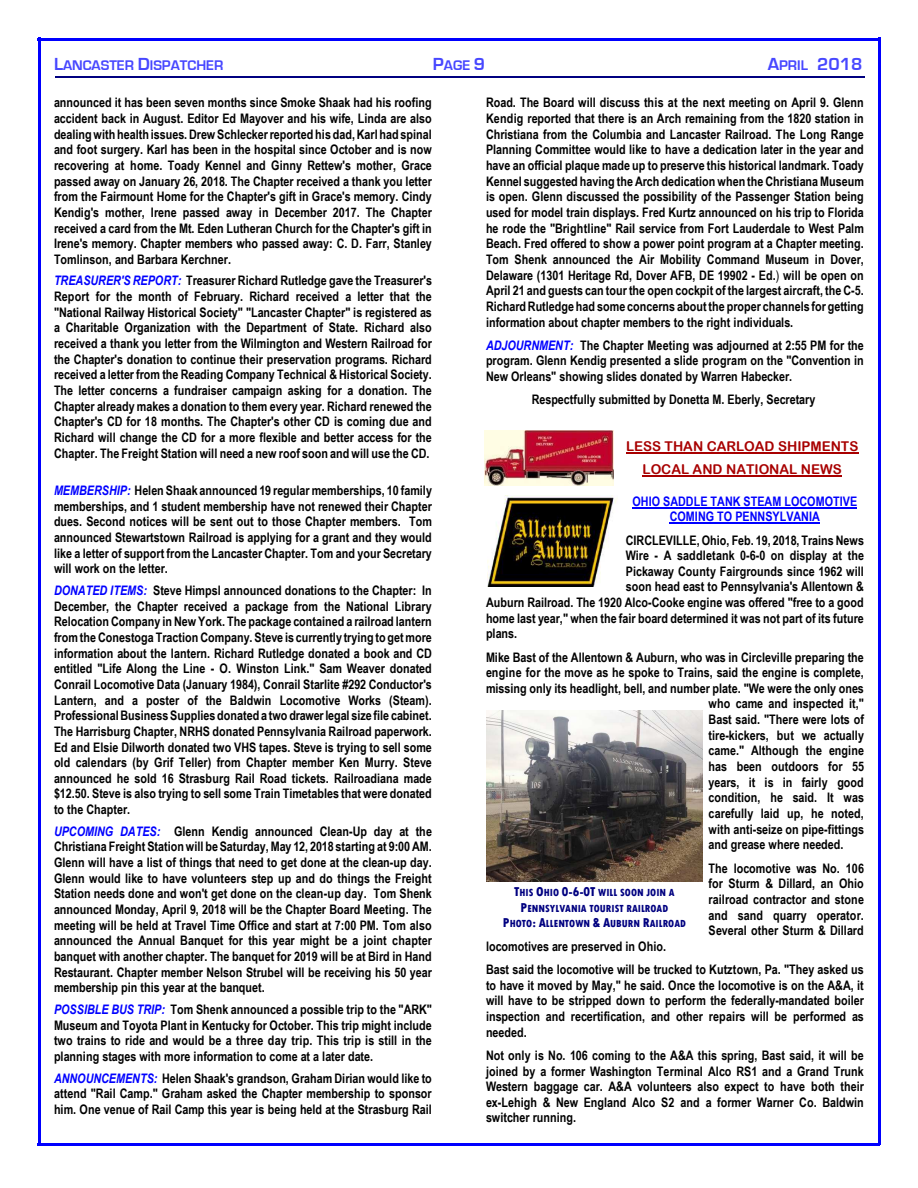
<style>
.page{position:relative;width:918px;height:1188px;background:#fff}
.page>*{position:absolute;margin:0;border:0;box-sizing:border-box;transform-origin:0 0}
.t1{font:700 18px "Eurostile";color:#4747ff}
.t2{font:700 14.4px "Eurostile";color:#4747ff}
.t3{font:13.5px/23.1px "Arial Rounded MT Bold";color:#a80000;text-align:center}
.t4{font:700 13.2px/15.6px "Arial Narrow";color:#000;text-align:justify}
.t5{font:700 13.2px/15.6px "Arial Narrow";color:#00f;text-align:center}
.t6{font:800 10.8px/15.9px "Tw Cen MT Condensed";color:#000080;text-align:center}
.s1{font-size:18px}
.s2{font-size:14.4px}
.s3{font-style:italic;color:#00f}
.s4{font-weight:400}
.s5{font-size:13.5px}
</style>
<div class="page">
<hr style="left:38px;top:38px;width:2px;height:1107px;background:#00f">
<hr style="left:878px;top:38px;width:3px;height:1107px;background:#00f">
<hr style="left:38px;top:38px;width:842px;height:2px;background:#00f">
<hr style="left:38px;top:1143px;width:842px;height:3px;background:#00f">
<hr style="left:55px;top:76px;width:810px;height:2px;background:#000080">
<hr style="left:626px;top:453px;width:232px;height:1px;background:#a80000">
<hr style="left:643px;top:476px;width:199px;height:1px;background:#a80000">
<hr style="left:633px;top:507px;width:224px;height:1px;background:#00f">
<hr style="left:670px;top:523px;width:150px;height:1px;background:#00f">
<img style="left:484px;top:430px;width:130px;height:55px">
<img style="left:488px;top:496px;width:129px;height:90px">
<img style="left:487px;top:710px;width:215px;height:171px">
<p class="t2" style="left:54px;top:57px;width:171px"><span class="s1">L</span>ANCASTER <span class="s1">D</span>ISPATCHER</p>
<p class="t2" style="left:433px;top:57px;width:54px"><span class="s1">P</span>AGE <span class="s1">9</span></p>
<h1 class="t1" style="left:768px;top:54px;width:96px">A<span class="s2">PRIL</span> 2018</h1>
<p class="t4" style="left:54px;top:95px;width:379px">announced it has been seven months since Smoke Shaak had his roofing accident back in August. Editor Ed Mayover and his wife, Linda are also dealing with health issues. Drew Schlecker reported his dad, Karl had spinal and foot surgery. Karl has been in the hospital since October and is now recovering at home. Toady Kennel and Ginny Rettew's mother, Grace passed away on January 26, 2018. The Chapter received a thank you letter from the Fairmount Home for the Chapter's gift in Grace's memory. Cindy Kendig's mother, Irene passed away in December 2017. The Chapter received a card from the Mt. Eden Lutheran Church for the Chapter's gift in Irene's memory. Chapter members who passed away: C. D. Farr, Stanley Tomlinson, and Barbara Kerchner.</p>
<p class="t4" style="left:54px;top:273px;width:380px"><span class="s3">TREASURER'S REPORT:</span> Treasurer Richard Rutledge gave the Treasurer's Report for the month of February. Richard received a letter that the "National Railway Historical Society" "Lancaster Chapter" is registered as a Charitable Organization with the Department of State. Richard also received a thank you letter from the Wilmington and Western Railroad for the Chapter's donation to continue their preservation programs. Richard received a letter from the Reading Company Technical &amp; Historical Society.<br>The letter concerns a fundraiser campaign asking for a donation. The Chapter already makes a donation to them every year. Richard renewed the Chapter's CD for 18 months. The Chapter's other CD is coming due and Richard will change the CD for a more flexible and better access for the Chapter. The Freight Station will need a new roof soon and will use the CD.</p>
<p class="t4" style="left:54px;top:482px;width:379px"><span class="s3">MEMBERSHIP:</span> Helen Shaak announced 19 regular memberships, 10 family memberships, and 1 student membership have not renewed their Chapter dues. Second notices will be sent out to those Chapter members. Tom announced Stewartstown Railroad is applying for a grant and they would like a letter of support from the Lancaster Chapter. Tom and your Secretary will work on the letter.</p>
<p class="t4" style="left:54px;top:582px;width:379px"><span class="s3">DONATED ITEMS:</span> Steve Himpsl announced donations to the Chapter: In December, the Chapter received a package from the National Library Relocation Company in New York. The package contained a railroad lantern from the Conestoga Traction Company. Steve is currently trying to get more information about the lantern. Richard Rutledge donated a book and CD entitled "Life Along the Line - O. Winston Link." Sam Weaver donated Conrail Locomotive Data (January 1984), Conrail Starlite #292 Conductor's Lantern, and a poster of the Baldwin Locomotive Works (Steam).<br>Professional Business Supplies donated a two drawer legal size file cabinet.<br>The Harrisburg Chapter, NRHS donated Pennsylvania Railroad paperwork.<br>Ed and Elsie Dilworth donated two VHS tapes. Steve is trying to sell some old calendars (by Grif Teller) from Chapter member Ken Murry. Steve announced he sold 16 Strasburg Rail Road tickets. Railroadiana made $12.50. Steve is also trying to sell some Train Timetables that were donated to the Chapter.</p>
<p class="t4" style="left:54px;top:823px;width:379px"><span class="s3">UPCOMING DATES:</span> Glenn Kendig announced Clean-Up day at the Christiana Freight Station will be Saturday, May 12, 2018 starting at 9:00 AM.<br>Glenn will have a list of things that need to get done at the clean-up day.<br>Glenn would like to have volunteers step up and do things the Freight Station needs done and won't get done on the clean-up day. Tom Shenk announced Monday, April 9, 2018 will be the Chapter Board Meeting. The meeting will be held at Travel Time Office and start at 7:00 PM. Tom also announced the Annual Banquet for this year might be a joint chapter banquet with another chapter. The banquet for 2019 will be at Bird in Hand Restaurant. Chapter member Nelson Strubel will be receiving his 50 year membership pin this year at the banquet.</p>
<p class="t4" style="left:54px;top:1001px;width:380px"><span class="s3">POSSIBLE BUS TRIP:</span> Tom Shenk announced a possible trip to the "ARK" Museum and Toyota Plant in Kentucky for October. This trip might include two trains to ride and would be a three day trip. This trip is still in the planning stages with more information to come at a later date.</p>
<p class="t4" style="left:54px;top:1070px;width:379px"><span class="s3">ANNOUNCEMENTS:</span> Helen Shaak's grandson, Graham Dirian would like to attend "Rail Camp." Graham asked the Chapter membership to sponsor him. One venue of Rail Camp this year is being held at the Strasburg Rail</p>
<p class="t4" style="left:486px;top:95px;width:379px">Road. The Board will discuss this at the next meeting on April 9. Glenn Kendig reported that there is an Arch remaining from the 1820 station in Christiana from the Columbia and Lancaster Railroad. The Long Range Planning Committee would like to have a dedication later in the year and have an official plaque made up to preserve this historical landmark. Toady Kennel suggested having the Arch dedication when the Christiana Museum is open. Glenn discussed the possibility of the Passenger Station being used for model train displays. Fred Kurtz announced on his trip to Florida he rode the "Brightline" Rail service from Fort Lauderdale to West Palm Beach. Fred offered to show a power point program at a Chapter meeting.<br>Tom Shenk announced the Air Mobility Command Museum in Dover, Delaware (1301 Heritage Rd, Dover AFB, DE 19902 - Ed.<span class="s4">)</span> will be open on April 21 and guests can tour the open cockpit of the largest aircraft, the C-5.<br>Richard Rutledge had some concerns about the proper channels for getting information about chapter members to the right individuals.</p>
<p class="t4" style="left:486px;top:337px;width:379px"><span class="s3">ADJOURNMENT:</span> The Chapter Meeting was adjourned at 2:55 PM for the program. Glenn Kendig presented a slide program on the "Convention in New Orleans" showing slides donated by Warren Habecker.</p>
<p class="t4" style="left:532px;top:392px;width:285px">Respectfully submitted by Donetta M. Eberly, Secretary</p>
<p class="t3" style="left:626px;top:434px;width:234px">LESS THAN CARLOAD SHIPMENTS<br>LOCAL AND NATIONAL NEWS</p>
<p class="t5" style="left:633px;top:493px;width:226px">OHIO SADDLE TANK STEAM LOCOMOTIVE<br>COMING TO PENNSYLVANIA</p>
<p class="t4" style="left:626px;top:532px;width:240px">CIRCLEVILLE, Ohio, Feb. 19, 2018, Trains News</p>
<p class="t4" style="left:626px;top:548px;width:240px">Wire - A saddletank 0-6-0 on display at the</p>
<p class="t4" style="left:626px;top:563px;width:240px">Pickaway County Fairgrounds since 1962 will</p>
<p class="t4" style="left:626px;top:579px;width:240px">soon head east to Pennsylvania's Allentown &amp;</p>
<p class="t4" style="left:486px;top:595px;width:379px">Auburn Railroad. The 1920 Alco-Cooke engine was offered "free to a good</p>
<p class="t4" style="left:486px;top:610px;width:379px">home last year," when the fair board determined it was not part of its future</p>
<p class="t4" style="left:486px;top:626px;width:33px">plans.</p>
<p class="t4" style="left:486px;top:649px;width:379px">Mike Bast of the Allentown &amp; Auburn, who was in Circleville preparing the</p>
<p class="t4" style="left:486px;top:665px;width:379px">engine for the move as he spoke to Trains, said the engine is complete,</p>
<p class="t4" style="left:486px;top:680px;width:379px">missing only its headlight, bell, and number plate. "We were the only ones</p>
<p class="t4" style="left:709px;top:696px;width:157px">who came and inspected it,"</p>
<p class="t4" style="left:709px;top:712px;width:157px">Bast said. "There were lots of</p>
<p class="t4" style="left:709px;top:727px;width:157px">tire-kickers, but we actually</p>
<p class="t4" style="left:709px;top:743px;width:157px">came." Although the engine</p>
<p class="t4" style="left:709px;top:759px;width:157px">has been outdoors for 55</p>
<p class="t4" style="left:709px;top:774px;width:157px">years, it is in fairly good</p>
<p class="t4" style="left:709px;top:790px;width:157px">condition, he said. It was</p>
<p class="t4" style="left:709px;top:806px;width:157px">carefully laid up, he noted,</p>
<p class="t4" style="left:709px;top:821px;width:157px">with anti-seize on pipe-fittings</p>
<p class="t4" style="left:709px;top:837px;width:136px">and grease where needed.</p>
<p class="t4" style="left:709px;top:860px;width:157px">The locomotive was No. 106 for Sturm &amp; Dillard, an Ohio railroad contractor and stone and sand quarry operator.<br>Several other Sturm &amp; Dillard</p>
<p class="t4" style="left:486px;top:935px;width:379px;line-height:23.1px">locomotives are preserved in Ohio.<br>Bast said the locomotive will be trucked to Kutztown, Pa. "They asked us</p>
<p class="t4" style="left:486px;top:977px;width:379px">to have it moved by May," he said. Once the locomotive is on the A&amp;A, it will have to be stripped down to perform the federally-mandated boiler inspection and recertification, and other repairs will be performed as needed.</p>
<p class="t4" style="left:486px;top:1047px;width:379px">Not only is No. 106 coming to the A&amp;A this spring, Bast said, it will be joined by a former Washington Terminal Alco RS1 and a Grand Trunk Western baggage car. A&amp;A volunteers also expect to have both their ex-Lehigh &amp; New England Alco S2 and a former Warner Co. Baldwin switcher running.</p>
<p class="t6" style="left:503px;top:884px;width:184px"><span class="s5">T</span>HIS <span class="s5">O</span>HIO <span class="s5">0-6-0T</span> WILL SOON JOIN A<br><span class="s5">P</span>ENNSYLVANIA TOURIST RAILROAD<br><span class="s5">P</span>HOTO<span class="s5">: A</span>LLENTOWN <span class="s5">&amp; A</span>UBURN <span class="s5">R</span>AILROAD</p>
</div>
